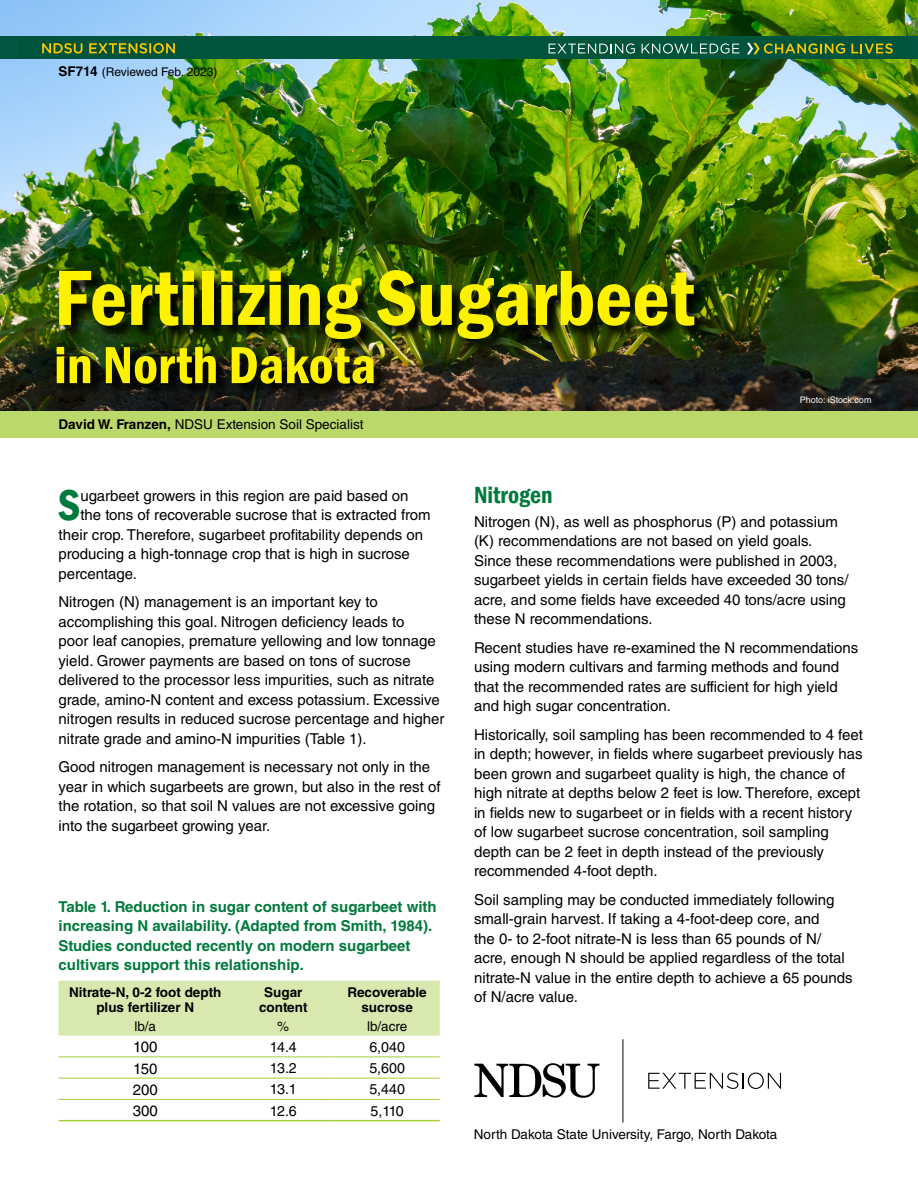
<style>
.page{position:relative;width:918px;height:1188px;background:#fff}
.page>*{position:absolute;margin:0;border:0;box-sizing:border-box;transform-origin:0 0}
.Body_text{font:600 condensed 81px "Franklin Gothic";color:#fff200}
.t1{font:600 condensed 54px "Franklin Gothic";color:#fff200}
.Body_text-2{font:600 condensed 44.25px "Franklin Gothic";color:#007a3c}
.Subhead_1{font:600 condensed 24px "Franklin Gothic";color:#007a3c}
.Body_text-3{font:15px/19.5px "Helvetica LT Std";color:#000}
.Body_text-4{font:700 15px/19.5px "Helvetica LT Std";color:#007a3c}
.t2{font:14.25px "Helvetica LT Std";letter-spacing:-.02em;color:#000}
.Body_text-5{font:13.5px "Helvetica LT Std";color:#000}
.t3{font:700 13.5px "Helvetica LT Std";color:#000}
.Body_text-6{font:12px "Helvetica LT Std";color:#000}
.t4{font:9px "Helvetica LT Std";color:#fff}
.s1{font-weight:700;font-size:13.5px}
.s2{font-weight:700}
</style>
<div class="page">
<img style="left:0;top:0;width:918px;height:411px">
<div style="left:0;top:411px;width:918px;height:27px;background:#bbd86b"></div>
<div style="left:0;top:36px;width:918px;height:22px;background:#045541"></div>
<img style="left:56px;top:269px;width:654px;height:130px">
<div style="left:58px;top:981px;width:382px;height:55px;background:#d9e8ae"></div>
<hr style="left:58px;top:1056px;width:174px;height:1px;background:#a6ce39">
<hr style="left:232px;top:1056px;width:103px;height:1px;background:#a6ce39">
<hr style="left:335px;top:1056px;width:105px;height:1px;background:#a6ce39">
<hr style="left:58px;top:1078px;width:174px;height:1px;background:#a6ce39">
<hr style="left:232px;top:1078px;width:103px;height:1px;background:#a6ce39">
<hr style="left:335px;top:1078px;width:105px;height:1px;background:#a6ce39">
<hr style="left:58px;top:1099px;width:174px;height:1px;background:#a6ce39">
<hr style="left:232px;top:1099px;width:103px;height:1px;background:#a6ce39">
<hr style="left:335px;top:1099px;width:105px;height:1px;background:#a6ce39">
<hr style="left:58px;top:1120px;width:174px;height:1px;background:#a6ce39">
<hr style="left:232px;top:1120px;width:103px;height:1px;background:#a6ce39">
<hr style="left:335px;top:1120px;width:105px;height:1px;background:#a6ce39">
<svg style="left:474px;top:1063px;width:126px;height:35px"></svg>
<hr style="left:623px;top:1039px;width:1px;height:84px;background:#000">
<svg style="left:648px;top:1073px;width:133px;height:16px"></svg>
<div style="left:18px;top:38px;width:894px;height:20px;background:#00543b"></div>
<svg style="left:549px;top:43px;width:86px;height:11px"></svg>
<svg style="left:642px;top:43px;width:97px;height:11px"></svg>
<svg style="left:851px;top:43px;width:42px;height:11px"></svg>
<svg style="left:747px;top:43px;width:98px;height:11px"></svg>
<svg style="left:42px;top:43px;width:133px;height:11px"></svg>
<p class="Body_text-6" style="left:58px;top:65px;width:160px"><span class="s1">SF714</span> (Reviewed Feb. 2023)</p>
<p class="Body_text" style="left:54px;top:244px;width:642px">Fertilizing Sugarbeet</p>
<p class="t1" style="left:54px;top:329px;width:324px">in North Dakota</p>
<p class="Body_text-5" style="left:58px;top:417px;width:307px"><span class="s2">David W. Franzen,</span> NDSU Extension Soil Specialist</p>
<p class="t4" style="left:800px;top:394px;width:73px">Photo: iStock.com</p>
<p class="Body_text-2" style="left:58px;top:476px;width:24px">S</p>
<p class="Body_text-3" style="left:80px;top:486px;width:330px">ugarbeet growers in this region are paid based on</p>
<p class="Body_text-3" style="left:80px;top:505px;width:352px">the tons of recoverable sucrose that is extracted from</p>
<p class="Body_text-3" style="left:58px;top:525px;width:366px">their crop. Therefore, sugarbeet profitability depends on</p>
<p class="Body_text-3" style="left:58px;top:544px;width:353px">producing a high-tonnage crop that is high in sucrose</p>
<p class="Body_text-3" style="left:58px;top:564px;width:80px">percentage.</p>
<p class="Body_text-3" style="left:58px;top:592px;width:388px">Nitrogen (N) management is an important key to accomplishing this goal. Nitrogen deficiency leads to<br>poor leaf canopies, premature yellowing and low tonnage yield. Grower payments are based on tons of sucrose delivered to the processor less impurities, such as nitrate grade, amino-N content and excess potassium. Excessive nitrogen results in reduced sucrose percentage and higher nitrate grade and amino-N impurities (Table 1).</p>
<p class="Body_text-3" style="left:58px;top:757px;width:384px">Good nitrogen management is necessary not only in the year in which sugarbeets are grown, but also in the rest of the rotation, so that soil N values are not excessive going into the sugarbeet growing year.</p>
<p class="Body_text-4" style="left:58px;top:896px;width:380px">Table 1. Reduction in sugar content of sugarbeet with increasing N availability. (Adapted from Smith, 1984).<br>Studies conducted recently on modern sugarbeet cultivars support this relationship.</p>
<p class="t3" style="left:69px;top:984px;width:154px">Nitrate-N, 0-2 foot depth</p>
<p class="t3" style="left:96px;top:999px;width:99px">plus fertilizer N</p>
<p class="t3" style="left:264px;top:984px;width:40px">Sugar</p>
<p class="t3" style="left:259px;top:999px;width:50px">content</p>
<p class="t3" style="left:348px;top:984px;width:81px">Recoverable</p>
<p class="t3" style="left:361px;top:999px;width:53px">sucrose</p>
<p class="Body_text-5" style="left:134px;top:1019px;width:23px">lb/a</p>
<p class="Body_text-5" style="left:277px;top:1019px;width:14px">%</p>
<p class="Body_text-5" style="left:367px;top:1019px;width:42px">lb/acre</p>
<p class="Body_text-3" style="left:133px;top:1037px;width:26px">100</p>
<p class="t2" style="left:270px;top:1039px;width:29px">14.4</p>
<p class="t2" style="left:369px;top:1039px;width:37px">6,040</p>
<p class="Body_text-3" style="left:133px;top:1059px;width:26px">150</p>
<p class="t2" style="left:270px;top:1060px;width:29px">13.2</p>
<p class="t2" style="left:369px;top:1060px;width:37px">5,600</p>
<p class="Body_text-3" style="left:133px;top:1080px;width:27px">200</p>
<p class="t2" style="left:270px;top:1081px;width:29px">13.1</p>
<p class="t2" style="left:369px;top:1081px;width:37px">5,440</p>
<p class="Body_text-3" style="left:133px;top:1101px;width:27px">300</p>
<p class="t2" style="left:270px;top:1102px;width:29px">12.6</p>
<p class="t2" style="left:371px;top:1102px;width:35px">5,110</p>
<p class="Subhead_1" style="left:474px;top:478px;width:80px">Nitrogen</p>
<p class="Body_text-3" style="left:474px;top:511px;width:376px">Nitrogen (N), as well as phosphorus (P) and potassium (K) recommendations are not based on yield goals.<br>Since these recommendations were published in 2003, sugarbeet yields in certain fields have exceeded 30 tons/ acre, and some fields have exceeded 40 tons/acre using these N recommendations.</p>
<p class="Body_text-3" style="left:474px;top:637px;width:386px">Recent studies have re-examined the N recommendations using modern cultivars and farming methods and found that the recommended rates are sufficient for high yield and high sugar concentration.</p>
<p class="Body_text-3" style="left:474px;top:724px;width:390px">Historically, soil sampling has been recommended to 4 feet in depth; however, in fields where sugarbeet previously has been grown and sugarbeet quality is high, the chance of high nitrate at depths below 2 feet is low. Therefore, except in fields new to sugarbeet or in fields with a recent history of low sugarbeet sucrose concentration, soil sampling depth can be 2 feet in depth instead of the previously recommended 4-foot depth.</p>
<p class="Body_text-3" style="left:474px;top:889px;width:380px">Soil sampling may be conducted immediately following small-grain harvest. If taking a 4-foot-deep core, and<br>the 0- to 2-foot nitrate-N is less than 65 pounds of N/ acre, enough N should be applied regardless of the total nitrate-N value in the entire depth to achieve a 65 pounds of N/acre value.</p>
<p class="Body_text-5" style="left:474px;top:1126px;width:305px">North Dakota State University, Fargo, North Dakota</p>
</div>
